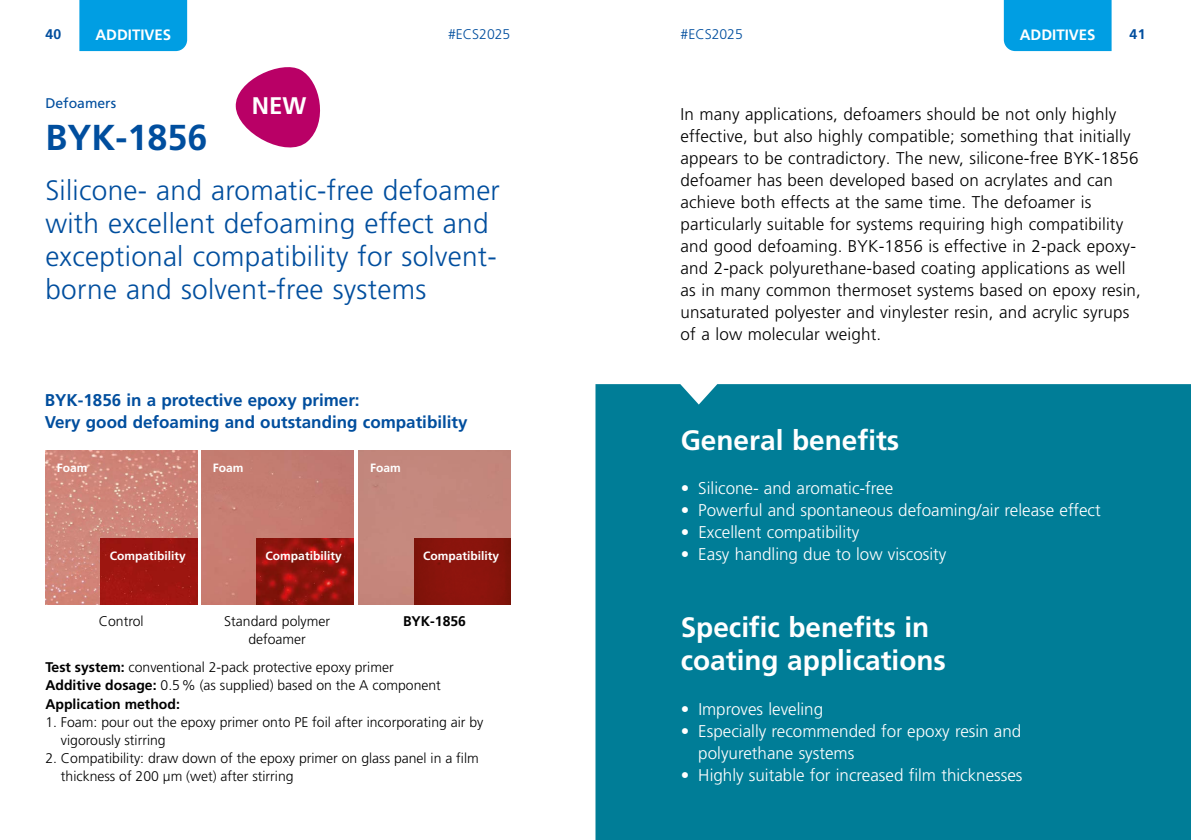
<style>
.page{position:relative;width:1191px;height:840px;background:#fff}
.page>*{position:absolute;margin:0;border:0;box-sizing:border-box;transform-origin:0 0}
.t1{font:700 36px "Frutiger LT Pro";color:#004e9e}
.t2{font:300 28px/33px "Frutiger LT Pro";letter-spacing:.01em;color:#004e9e}
.t3{font:700 28px/33px "Frutiger LT Pro";color:#fff}
.t4{font:700 24px "Frutiger LT Pro";color:#fff}
.t5{font:300 17px/22px "Frutiger LT Pro";letter-spacing:.01em;color:#000}
.t6{font:300 17px/22px "Frutiger LT Pro";color:#fff}
.t7{font:700 17px/22px "Frutiger LT Pro";color:#004e9e}
.t8{font:700 15px "Frutiger LT Pro";color:#fff}
.t9{font:300 14px/18px "Frutiger LT Pro";color:#000}
.t10{font:300 14px "Frutiger LT Pro";color:#004e9e}
.t11{font:14px "Frutiger LT Pro";color:#004e9e}
.t12{font:700 14px "Frutiger LT Pro";color:#000}
.t13{font:700 14px "Frutiger LT Pro";color:#004e9e}
.t14{font:700 12px "Frutiger LT Pro";color:#fff}
.s1{font-weight:700}
</style>
<div class="page">
<svg style="left:235px;top:67px;width:86px;height:81px"></svg>
<div style="left:595px;top:384px;width:596px;height:455px;background:#007d97"></div>
<img style="left:45px;top:450px;width:152px;height:154px">
<div style="left:201px;top:450px;width:152px;height:154px;background:#c57c71"></div>
<img style="left:101px;top:538px;width:96px;height:66px">
<img style="left:257px;top:538px;width:96px;height:66px">
<img style="left:414px;top:538px;width:96px;height:66px">
<div style="left:79px;top:0;width:108px;height:51px;background:#009ee3"></div>
<div style="left:1003px;top:0;width:108px;height:51px;background:#009ee3"></div>
<p class="t13" style="left:45px;top:26px;width:17px">40</p>
<p class="t8" style="left:95px;top:25px;width:77px">ADDITIVES</p>
<p class="t10" style="left:448px;top:26px;width:64px">#ECS2025</p>
<p class="t10" style="left:680px;top:26px;width:64px">#ECS2025</p>
<p class="t8" style="left:1019px;top:25px;width:77px">ADDITIVES</p>
<p class="t13" style="left:1129px;top:26px;width:17px">41</p>
<p class="t11" style="left:45px;top:95px;width:72px">Defoamers</p>
<h1 class="t1" style="left:45px;top:116px;width:164px">BYK-1856</h1>
<h2 class="t2" style="left:45px;top:174px;width:456px">Silicone- and aromatic-free defoamer with excellent defoaming effect and exceptional compatibility for solvent&shy;borne and solvent-free systems</h2>
<h3 class="t4" style="left:252px;top:92px;width:56px">NEW</h3>
<p class="t7" style="left:45px;top:389px;width:424px">BYK-1856 in a protective epoxy primer:<br>Very good defoaming and outstanding compatibility</p>
<p class="t14" style="left:57px;top:460px;width:32px">Foam</p>
<p class="t14" style="left:213px;top:460px;width:32px">Foam</p>
<p class="t14" style="left:370px;top:460px;width:32px">Foam</p>
<p class="t14" style="left:110px;top:548px;width:78px">Compatibility</p>
<p class="t14" style="left:266px;top:548px;width:78px">Compatibility</p>
<p class="t14" style="left:423px;top:548px;width:78px">Compatibility</p>
<p class="t9" style="left:99px;top:612px;width:46px">Control</p>
<p class="t9" style="left:224px;top:612px;width:107px;text-align:center">Standard polymer defoamer</p>
<p class="t12" style="left:403px;top:612px;width:65px">BYK-1856</p>
<p class="t9" style="left:45px;top:658px;width:397px"><span class="s1">Test system:</span> conventional 2-pack protective epoxy primer<br><span class="s1">Additive dosage:</span> 0.5% (as supplied) based on the A component<br><span class="s1">Application method:</span></p>
<p class="t9" style="left:61px;top:712px;width:424px;text-indent:-16px">1. Foam: pour out the epoxy primer onto PE foil after incorporating air by vigorously stirring</p>
<p class="t9" style="left:61px;top:748px;width:419px;text-indent:-16px">2. Compatibility: draw down of the epoxy primer on glass panel in a film thickness of 200 µm (wet) after stirring</p>
<p class="t5" style="left:680px;top:103px;width:462px">In many applications, defoamers should be not only highly effective, but also highly compatible; something that initially appears to be contradictory. The new, silicone-free BYK-1856 defoamer has been developed based on acrylates and can achieve both effects at the same time. The defoamer is particularly suitable for systems requiring high compatibility and good defoaming. BYK-1856 is effective in 2-pack epoxy&shy;and 2-pack polyurethane-based coating applications as well as in many common thermoset systems based on epoxy resin, unsaturated polyester and vinylester resin, and acrylic syrups of a low molecular weight.</p>
<h2 class="t3" style="left:680px;top:423px;width:220px">General benefits</h2>
<p class="t6" style="left:680px;top:477px;width:214px">• Silicone- and aromatic-free</p>
<p class="t6" style="left:680px;top:499px;width:421px">• Powerful and spontaneous defoaming/air release effect</p>
<p class="t6" style="left:680px;top:521px;width:180px">• Excellent compatibility</p>
<p class="t6" style="left:680px;top:543px;width:267px">• Easy handling due to low viscosity</p>
<h2 class="t3" style="left:680px;top:610px;width:267px">Specific benefits in coating applications</h2>
<p class="t6" style="left:680px;top:697px;width:144px">• Improves leveling</p>
<p class="t6" style="left:698px;top:719px;width:324px;text-indent:-18px">• Especially recommended for epoxy resin and polyurethane systems</p>
<p class="t6" style="left:680px;top:763px;width:343px">• Highly suitable for increased film thicknesses</p>
</div>
